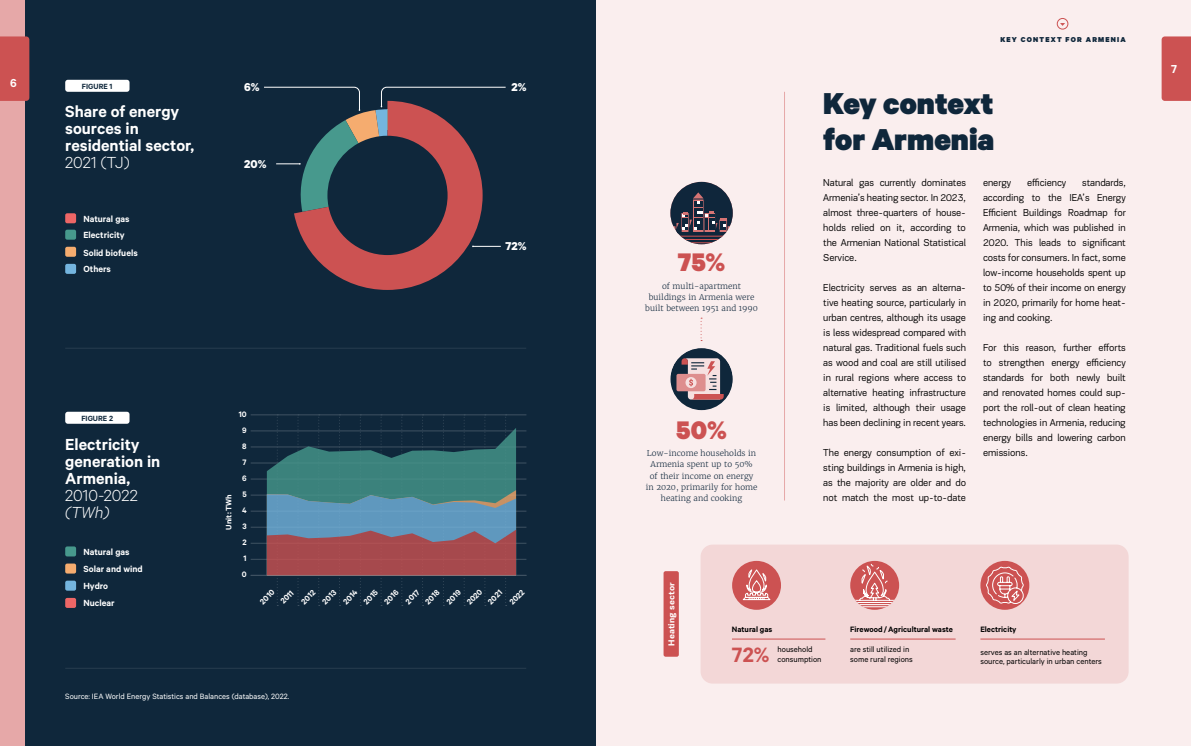
<style>
.page{position:relative;width:1191px;height:746px;background:#faeeee}
.page>*{position:absolute;margin:0;border:0;box-sizing:border-box;transform-origin:0 0}
.t1{font:900 34px/36px "Calibre";color:#0f273b}
.t2{font:900 28.6px "Calibre";color:#cc5252}
.t3{font:600 23.3px "Calibre";color:#cc5252}
.t4{font:600 18px/17px "Calibre";color:#fff}
.t5{font:300 18px "Calibre";color:#fff}
.t6{font:italic 300 18px "Calibre";color:#fff}
.t7{font:600 13px "Calibre";color:#fff}
.t8{font:700 12.8px "Calibre";color:#fff}
.t9{font:10.3px/15px "PF Encore Sans Pro";letter-spacing:-.005em;color:#000;text-align:justify;scale:.96 1}
.t10{font:600 10px/17.1px "Calibre";color:#fff}
.t11{font:600 8.9px/14px "Calibre";color:#fff}
.t12{font:8.8px/9.4px "Calibre";color:#000}
.t13{font:600 8.8px "Calibre";color:#000}
.t14{font:700 8.8px "PF Encore Sans Pro";color:#fff}
.t15{font:8.7px "Calibre";color:#fff}
.t16{font:600 8.4px "Calibre";color:#0f273b}
.t17{font:300 8px/11px "Merriweather";color:#0f273b;text-align:center}
.t18{font:900 8px "Calibre";letter-spacing:.15em;color:#0f273b}
</style>
<div class="page">
<div style="left:0;top:0;width:595px;height:746px;background:#0f273b"></div>
<div style="left:0;top:0;width:25px;height:746px;background:#e6a8a8"></div>
<div style="left:0;top:36px;width:29px;height:65px;background:#cc5252"></div>
<div style="left:1161px;top:36px;width:30px;height:65px;background:#cc5252"></div>
<hr style="left:784px;top:92px;width:1px;height:408px;background:#e6a8a8">
<hr style="left:65px;top:667px;width:461px;height:1px;background:#273d4f">
<hr style="left:65px;top:347px;width:461px;height:1px;background:#273d4f">
<div style="left:65px;top:213px;width:11px;height:10px;background:#ed6666;border-radius:2px"></div>
<div style="left:65px;top:230px;width:11px;height:10px;background:#47998d;border-radius:2px"></div>
<div style="left:65px;top:247px;width:11px;height:10px;background:#f5ac6f;border-radius:2px"></div>
<div style="left:65px;top:264px;width:11px;height:10px;background:#74b5df;border-radius:2px"></div>
<svg style="left:264px;top:87px;width:242px;height:203px"></svg>
<div style="left:65px;top:80px;width:64px;height:12px;background:#fff;border-radius:3px"></div>
<div style="left:65px;top:411px;width:64px;height:12px;background:#fff;border-radius:3px"></div>
<div style="left:65px;top:546px;width:11px;height:10px;background:#47998d;border-radius:2px"></div>
<div style="left:65px;top:563px;width:11px;height:10px;background:#f5ac6f;border-radius:2px"></div>
<div style="left:65px;top:580px;width:11px;height:10px;background:#74b5df;border-radius:2px"></div>
<div style="left:65px;top:598px;width:11px;height:10px;background:#ed6666;border-radius:2px"></div>
<hr style="left:251px;top:575px;width:275px;height:1px;background:#3f5262">
<hr style="left:251px;top:559px;width:275px;height:1px;background:#3f5262">
<hr style="left:251px;top:543px;width:275px;height:1px;background:#3f5262">
<hr style="left:251px;top:527px;width:275px;height:1px;background:#3f5262">
<hr style="left:251px;top:510px;width:275px;height:1px;background:#3f5262">
<hr style="left:251px;top:494px;width:275px;height:1px;background:#3f5262">
<hr style="left:251px;top:478px;width:275px;height:1px;background:#3f5262">
<hr style="left:251px;top:462px;width:275px;height:1px;background:#3f5262">
<hr style="left:251px;top:446px;width:275px;height:1px;background:#3f5262">
<hr style="left:251px;top:430px;width:275px;height:1px;background:#3f5262">
<hr style="left:251px;top:414px;width:275px;height:1px;background:#3f5262">
<svg style="left:267px;top:414px;width:249px;height:192px"></svg>
<svg style="left:670px;top:348px;width:63px;height:62px"></svg>
<svg style="left:670px;top:182px;width:63px;height:62px"></svg>
<svg style="left:700px;top:317px;width:2px;height:24px"></svg>
<div style="left:700px;top:544px;width:428px;height:139px;background:#f3d7d7;border-radius:12px"></div>
<div style="left:663px;top:571px;width:16px;height:85px;background:#cc5252;border-radius:2px"></div>
<svg style="left:850px;top:561px;width:49px;height:48px"></svg>
<svg style="left:850px;top:563px;width:49px;height:44px"></svg>
<div style="left:980px;top:561px;width:49px;height:48px;background:#cc5252;border-radius:50%"></div>
<svg style="left:985px;top:566px;width:39px;height:38px"></svg>
<div style="left:732px;top:561px;width:49px;height:48px;background:#cc5252;border-radius:50%"></div>
<svg style="left:742px;top:569px;width:29px;height:31px"></svg>
<hr style="left:732px;top:638px;width:93px;height:1px;background:#cc5252">
<hr style="left:850px;top:638px;width:105px;height:1px;background:#cc5252">
<hr style="left:980px;top:638px;width:125px;height:1px;background:#cc5252">
<div style="left:1057px;top:18px;width:11px;height:11px;border:1px solid #cc5252;border-radius:50%"></div>
<p class="t7" style="left:10px;top:75px;width:8px">6</p>
<p class="t16" style="left:82px;top:81px;width:32px">FIGURE 1</p>
<h3 class="t4" style="left:65px;top:102px;width:131px">Share of energy sources in residential sector,</h3>
<h3 class="t5" style="left:65px;top:152px;width:66px">2021 (TJ)</h3>
<p class="t10" style="left:83px;top:210px;width:48px;line-height:16.4px">Natural gas<br>Electricity</p>
<p class="t10" style="left:83px;top:244px;width:56px;line-height:16.4px">Solid biofuels<br>Others</p>
<p class="t8" style="left:244px;top:79px;width:17px">6%</p>
<p class="t8" style="left:511px;top:79px;width:17px">2%</p>
<p class="t8" style="left:244px;top:156px;width:24px">20%</p>
<p class="t8" style="left:505px;top:238px;width:23px">72%</p>
<p class="t16" style="left:81px;top:413px;width:33px">FIGURE 2</p>
<h3 class="t4" style="left:65px;top:435px;width:97px">Electricity generation in<br>Armenia,</h3>
<h3 class="t5" style="left:65px;top:485px;width:74px">2010-2022</h3>
<h3 class="t6" style="left:65px;top:502px;width:46px">(TWh)</h3>
<p class="t10" style="left:83px;top:543px;width:61px">Natural gas<br>Solar and wind<br>Hydro<br>Nuclear</p>
<p class="t11" style="left:239px;top:407px;width:9px">10</p>
<p class="t11" style="left:242px;top:423px;width:6px">9</p>
<p class="t11" style="left:242px;top:439px;width:6px">8</p>
<p class="t11" style="left:243px;top:455px;width:6px">7</p>
<p class="t11" style="left:221px;top:529px;width:37px;rotate:-90deg">Unit: TWh</p>
<p class="t11" style="left:242px;top:471px;width:6px">6</p>
<p class="t11" style="left:242px;top:487px;width:6px">5</p>
<p class="t11" style="left:242px;top:503px;width:6px">4</p>
<p class="t11" style="left:242px;top:519px;width:6px">3</p>
<p class="t11" style="left:242px;top:535px;width:6px">2</p>
<p class="t11" style="left:243px;top:551px;width:5px">1</p>
<p class="t11" style="left:242px;top:567px;width:6px">0</p>
<p class="t11" style="left:267px;top:587px;width:17px;text-indent:-15px;rotate:-45deg">2010<br>2011</p>
<p class="t11" style="left:297px;top:597px;width:18px;rotate:-45deg">2012</p>
<p class="t11" style="left:318px;top:597px;width:18px;rotate:-45deg">2013</p>
<p class="t11" style="left:339px;top:597px;width:18px;rotate:-45deg">2014</p>
<p class="t11" style="left:360px;top:597px;width:18px;rotate:-45deg">2015</p>
<p class="t11" style="left:380px;top:597px;width:18px;rotate:-45deg">2016</p>
<p class="t11" style="left:402px;top:597px;width:18px;rotate:-45deg">2017</p>
<p class="t11" style="left:421px;top:597px;width:18px;rotate:-45deg">2018</p>
<p class="t11" style="left:443px;top:597px;width:18px;rotate:-45deg">2019</p>
<p class="t11" style="left:463px;top:598px;width:20px;rotate:-45deg">2020</p>
<p class="t11" style="left:484px;top:597px;width:18px;rotate:-45deg">2021</p>
<p class="t11" style="left:505px;top:597px;width:19px;rotate:-45deg">2022</p>
<p class="t15" style="left:65px;top:691px;width:226px">Source: IEA World Energy Statistics and Balances (database), 2022.</p>
<h2 class="t2" style="left:678px;top:244px;width:49px">75%</h2>
<p class="t17" style="left:645px;top:280px;width:114px">of multi-apartment buildings in Armenia were built between 1951 and 1990</p>
<h2 class="t2" style="left:676px;top:412px;width:52px">50%</h2>
<p class="t17" style="left:646px;top:448px;width:113px">Low-income households in<br>Armenia spent up to 50% of their income on energy in 2020, primarily for home heating and cooking</p>
<p class="t18" style="left:1000px;top:34px;width:127px">KEY CONTEXT FOR ARMENIA</p>
<h1 class="t1" style="left:823px;top:84px;width:172px">Key context for Armenia</h1>
<p class="t9" style="left:823px;top:175px;width:150px">Natural gas currently dominates Armenia’s heating sector. In 2023, almost three-quarters of house&shy;holds relied on it, according to the Armenian National Statistical Service.</p>
<p class="t9" style="left:823px;top:280px;width:150px">Electricity serves as an alterna&shy;tive heating source, particularly in urban centres, although its usage is less widespread compared with natural gas. Traditional fuels such as wood and coal are still utilised in rural regions where access to alternative heating infrastructure is limited, although their usage has been declining in recent years.</p>
<p class="t9" style="left:823px;top:445px;width:150px;text-align:left">The energy consumption of exi&shy;sting buildings in Armenia is high, as the majority are older and do not match the most up-to-date</p>
<p class="t9" style="left:983px;top:175px;width:31px">energy</p>
<p class="t9" style="left:1027px;top:175px;width:42px">efficiency</p>
<p class="t9" style="left:983px;top:175px;width:150px;text-indent:99px">standards, according to the IEA’s Energy Efficient Buildings Roadmap for Armenia, which was published in 2020. This leads to significant costs for consumers. In fact, some low-income households spent up to 50% of their income on energy in 2020, primarily for home heat&shy;ing and cooking.</p>
<p class="t9" style="left:983px;top:340px;width:150px">For this reason, further efforts to strengthen energy efficiency standards for both newly built and renovated homes could sup&shy;port the roll-out of clean heating technologies in Armenia, reducing energy bills and lowering carbon emissions.</p>
<p class="t14" style="left:666px;top:645px;width:65px;rotate:-90deg">Heating sector</p>
<p class="t13" style="left:732px;top:623px;width:42px">Natural gas</p>
<p class="t13" style="left:850px;top:623px;width:104px">Firewood/Agricultural waste</p>
<p class="t13" style="left:980px;top:623px;width:38px">Electricity</p>
<p class="t12" style="left:777px;top:644px;width:46px">household consumption</p>
<p class="t12" style="left:980px;top:647px;width:123px">serves as an alternative heating source, particularly in urban centers</p>
<p class="t12" style="left:850px;top:644px;width:61px">are still utilized in</p>
<h3 class="t3" style="left:732px;top:640px;width:39px">72%</h3>
<p class="t12" style="left:850px;top:653px;width:64px">some rural regions</p>
<p class="t7" style="left:1171px;top:61px;width:7px">7</p>
</div>
